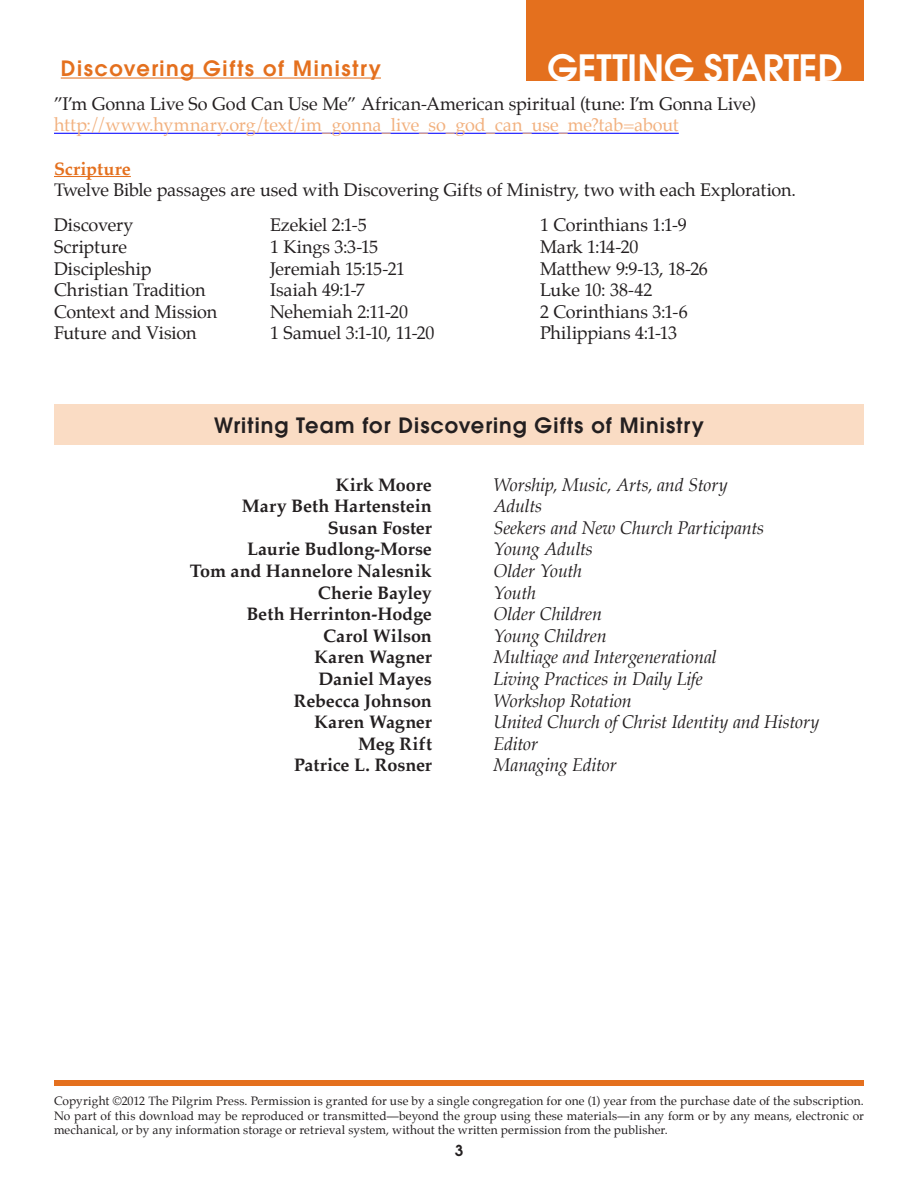
<style>
.page{position:relative;width:918px;height:1188px;background:#fff}
.page>*{position:absolute;margin:0;border:0;box-sizing:border-box;transform-origin:0 0}
.t1{font:600 36px "Avant Garde";color:#fff}
.t2{font:600 21px "Avant Garde";letter-spacing:.05em;color:#231f20}
.t3{font:600 21px "Avant Garde";letter-spacing:.075em;color:#e4701e}
.sidebar{font:18px "Palatino";letter-spacing:-.005em;color:#231f20}
.body{font:italic 18px "Palatino";letter-spacing:-.01em;color:#231f20}
.body-2{font:700 18px "Palatino";color:#231f20}
.body-3{font:18px "Palatino";letter-spacing:-.005em;color:#231f20}
.sidebar-2{font:18px "Palatino";color:#f2b17f}
.supplies{font:700 18px "Palatino";letter-spacing:.01em;color:#e4701e}
.t4{font:600 15px "Avant Garde";color:#231f20}
.body-4{font:12px/14.4px "Palatino";letter-spacing:.01em;color:#231f20;text-align:justify}
</style>
<div class="page">
<hr style="left:61px;top:78px;width:320px;height:1px;background:#e4701e">
<div style="left:526px;top:0;width:338px;height:81px;background:#e4701e"></div>
<hr style="left:54px;top:133px;width:625px;height:1px;background:#00f">
<hr style="left:54px;top:176px;width:77px;height:1px;background:#e4701e">
<div style="left:54px;top:404px;width:810px;height:41px;background:#fadcc4"></div>
<div style="left:54px;top:1080px;width:810px;height:6px;background:#e4701e"></div>
<h1 class="t1" style="left:548px;top:44px;width:297px">GETTING STARTED</h1>
<p class="body-3" style="left:54px;top:89px;width:703px">”I’m Gonna Live So God Can Use Me” African-American spiritual (tune: I’m Gonna Live)</p>
<p class="sidebar-2" style="left:54px;top:110px;width:626px">http://www.hymnary.org/text/im_gonna_live_so_god_can_use_me?tab=about</p>
<p class="supplies" style="left:54px;top:153px;width:78px">Scripture</p>
<p class="sidebar" style="left:54px;top:175px;width:743px">Twelve Bible passages are used with Discovering Gifts of Ministry, two with each Exploration.</p>
<p class="sidebar" style="left:54px;top:210px;width:81px">Discovery</p>
<p class="sidebar" style="left:270px;top:210px;width:98px">Ezekiel 2:1-5</p>
<p class="sidebar" style="left:540px;top:210px;width:148px">1 Corinthians 1:1-9</p>
<p class="sidebar" style="left:54px;top:232px;width:75px">Scripture</p>
<p class="sidebar" style="left:270px;top:232px;width:110px">1 Kings 3:3-15</p>
<p class="sidebar" style="left:540px;top:232px;width:100px">Mark 1:14-20</p>
<p class="sidebar" style="left:54px;top:253px;width:99px">Discipleship</p>
<p class="sidebar" style="left:270px;top:253px;width:136px">Jeremiah 15:15-21</p>
<p class="sidebar" style="left:540px;top:253px;width:169px">Matthew 9:9-13, 18-26</p>
<p class="sidebar" style="left:54px;top:275px;width:153px">Christian Tradition</p>
<p class="sidebar" style="left:270px;top:275px;width:96px">Isaiah 49:1-7</p>
<p class="sidebar" style="left:540px;top:275px;width:114px">Luke 10: 38-42</p>
<p class="sidebar" style="left:54px;top:297px;width:165px">Context and Mission</p>
<p class="sidebar" style="left:270px;top:297px;width:140px">Nehemiah 2:11-20</p>
<p class="sidebar" style="left:540px;top:297px;width:149px">2 Corinthians 3:1-6</p>
<p class="sidebar" style="left:54px;top:318px;width:144px">Future and Vision</p>
<p class="sidebar" style="left:270px;top:318px;width:166px">1 Samuel 3:1-10, 11-20</p>
<p class="sidebar" style="left:540px;top:318px;width:139px">Philippians 4:1-13</p>
<h2 class="t3" style="left:61px;top:54px;width:322px">Discovering Gifts of Ministry</h2>
<p class="t2" style="left:214px;top:411px;width:491px">Writing Team for Discovering Gifts of Ministry</p>
<p class="body-2" style="left:335px;top:469px;width:98px">Kirk Moore</p>
<p class="body" style="left:494px;top:470px;width:236px">Worship, Music, Arts, and Story</p>
<p class="body-2" style="left:242px;top:491px;width:192px">Mary Beth Hartenstein</p>
<p class="body" style="left:494px;top:492px;width:50px">Adults</p>
<p class="body-2" style="left:328px;top:512px;width:106px">Susan Foster</p>
<p class="body" style="left:494px;top:513px;width:272px">Seekers and New Church Participants</p>
<p class="body-2" style="left:247px;top:534px;width:186px">Laurie Budlong-Morse</p>
<p class="body" style="left:494px;top:535px;width:101px">Young Adults</p>
<p class="body-2" style="left:190px;top:555px;width:244px">Tom and Hannelore Nalesnik</p>
<p class="body" style="left:494px;top:557px;width:90px">Older Youth</p>
<p class="body-2" style="left:318px;top:577px;width:116px">Cherie Bayley</p>
<p class="body" style="left:494px;top:578px;width:44px">Youth</p>
<p class="body-2" style="left:246px;top:599px;width:187px">Beth Herrinton-Hodge</p>
<p class="body" style="left:494px;top:600px;width:110px">Older Children</p>
<p class="body-2" style="left:323px;top:620px;width:110px">Carol Wilson</p>
<p class="body" style="left:494px;top:621px;width:115px">Young Children</p>
<p class="body-2" style="left:314px;top:642px;width:119px">Karen Wagner</p>
<p class="body" style="left:494px;top:643px;width:225px">Multiage and Intergenerational</p>
<p class="body-2" style="left:318px;top:663px;width:115px">Daniel Mayes</p>
<p class="body" style="left:494px;top:665px;width:211px">Living Practices in Daily Life</p>
<p class="body-2" style="left:294px;top:685px;width:140px">Rebecca Johnson</p>
<p class="body" style="left:494px;top:686px;width:140px">Workshop Rotation</p>
<p class="body-2" style="left:314px;top:707px;width:119px">Karen Wagner</p>
<p class="body" style="left:494px;top:708px;width:327px">United Church of Christ Identity and History</p>
<p class="body-2" style="left:358px;top:728px;width:75px">Meg Rift</p>
<p class="body" style="left:494px;top:729px;width:46px">Editor</p>
<p class="body-2" style="left:294px;top:750px;width:139px">Patrice L. Rosner</p>
<p class="body" style="left:494px;top:751px;width:125px">Managing Editor</p>
<p class="body-4" style="left:54px;top:1094px;width:811px">Copyright ©2012 The Pilgrim Press. Permission is granted for use by a single congregation for one (1) year from the purchase date of the subscription.<br>No part of this download may be reproduced or transmitted—beyond the group using these materials—in any form or by any means, electronic or mechanical, or by any information storage or retrieval system, without the written permission from the publisher.</p>
<p class="t4" style="left:455px;top:1141px;width:10px">3</p>
</div>
